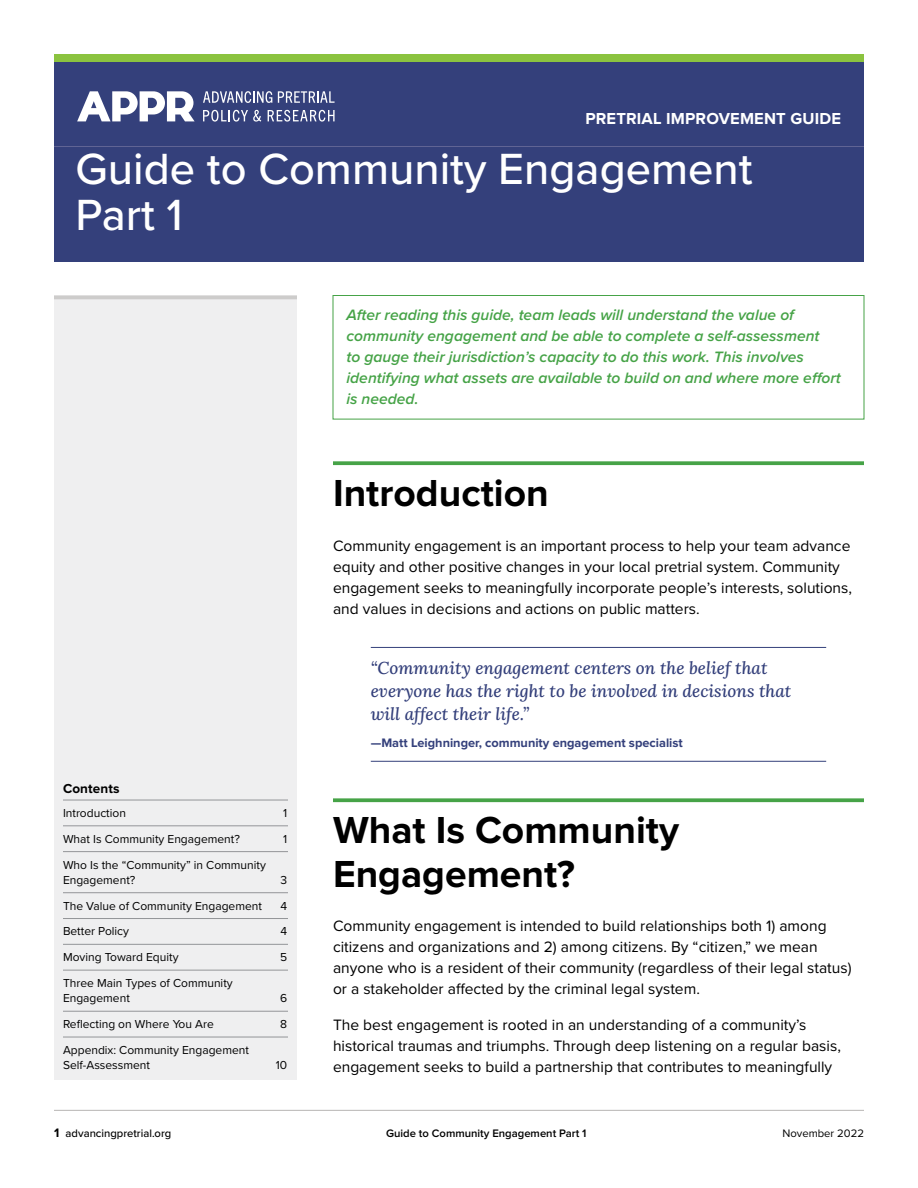
<style>
.page{position:relative;width:918px;height:1188px;background:#fff}
.page>*{position:absolute;margin:0;border:0;box-sizing:border-box;transform-origin:0 0}
.t1{font:500 45.3px/46.7px "Proxima Nova";color:#fff}
.t2{font:700 39px/43.5px "Proxima Nova";color:#000}
.Quote_Serif_in_Text{font:italic 500 17.25px/23.2px "Lora";color:#34407b}
.RF_TitleHead{font:700 16.5px "Proxima Nova";letter-spacing:.01em;color:#fff}
.Body{font:15.6px/21px "Proxima Nova";color:#000}
.Callout_BoxGreen{font:italic 600 15.6px/21px "Proxima Nova";color:#46a347}
.TOC_Head{font:700 13.5px "Proxima Nova";letter-spacing:.01em;color:#000}
.Quote_Name_in_Text{font:700 12.75px "Proxima Nova";color:#34407b}
.t3{font:12px/15.3px "Proxima Nova";color:#000}
.t4{font:600 11.25px "Proxima Nova";color:#000}
.t5{font:500 11.25px "Proxima Nova";color:#000}
.t6{font:11.25px "Proxima Nova";color:#000}
.s1{font-weight:700;font-size:12.75px}
</style>
<div class="page">
<div style="left:54px;top:296px;width:243px;height:784px;background:#efeff0"></div>
<hr style="left:54px;top:296px;width:243px;height:3px;background:#cdcccb">
<div style="left:54px;top:62px;width:810px;height:85px;background:#34407b"></div>
<svg style="left:203px;top:91px;width:69px;height:12px"></svg>
<svg style="left:278px;top:91px;width:57px;height:12px"></svg>
<svg style="left:203px;top:110px;width:58px;height:12px"></svg>
<svg style="left:268px;top:110px;width:67px;height:12px"></svg>
<svg style="left:77px;top:91px;width:118px;height:30px"></svg>
<div style="left:54px;top:54px;width:810px;height:8px;background:#8bc33f"></div>
<div style="left:54px;top:147px;width:810px;height:115px;background:#34407b"></div>
<div style="left:333px;top:295px;width:531px;height:124px;border:1px solid #46a347"></div>
<svg style="left:333px;top:461px;width:531px;height:4px;fill:#46a347"></svg>
<hr style="left:371px;top:647px;width:455px;height:1px;background:#34407b">
<hr style="left:371px;top:761px;width:455px;height:1px;background:#34407b">
<svg style="left:333px;top:798px;width:531px;height:4px;fill:#46a347"></svg>
<hr style="left:63px;top:800px;width:225px;height:1px;background:#939598">
<hr style="left:63px;top:825px;width:225px;height:1px;background:#939598">
<hr style="left:63px;top:851px;width:225px;height:1px;background:#939598">
<hr style="left:63px;top:892px;width:225px;height:1px;background:#939598">
<hr style="left:63px;top:918px;width:225px;height:1px;background:#939598">
<hr style="left:63px;top:944px;width:225px;height:1px;background:#939598">
<hr style="left:63px;top:970px;width:225px;height:1px;background:#939598">
<hr style="left:63px;top:1011px;width:225px;height:1px;background:#939598">
<hr style="left:63px;top:1037px;width:225px;height:1px;background:#939598">
<hr style="left:54px;top:1110px;width:810px;height:1px;background:#b8b5b4">
<p class="RF_TitleHead" style="left:585px;top:109px;width:257px">PRETRIAL IMPROVEMENT GUIDE</p>
<p class="t1" style="left:76px;top:144px;width:679px">Guide to Community Engagement<br>Part 1</p>
<p class="Callout_BoxGreen" style="left:346px;top:304px;width:496px">After reading this guide, team leads will understand the value of community engagement and be able to complete a self-assessment<br>to gauge their jurisdiction’s capacity to do this work. This involves identifying what assets are available to build on and where more effort is needed.</p>
<h1 class="t2" style="left:333px;top:472px;width:217px">Introduction</h1>
<p class="Body" style="left:333px;top:535px;width:521px">Community engagement is an important process to help your team advance equity and other positive changes in your local pretrial system. Community engagement seeks to meaningfully incorporate people’s interests, solutions, and values in decisions and actions on public matters.</p>
<p class="TOC_Head" style="left:63px;top:780px;width:58px">Contents</p>
<p class="t3" style="left:63px;top:805px;width:64px">Introduction</p>
<p class="t3" style="left:283px;top:805px;width:6px">1</p>
<p class="t3" style="left:63px;top:831px;width:178px">What Is Community Engagement?</p>
<p class="t3" style="left:283px;top:831px;width:6px">1</p>
<p class="t3" style="left:63px;top:856px;width:204px">Who Is the “Community” in Community<br>Engagement?</p>
<p class="t3" style="left:281px;top:872px;width:8px">3</p>
<p class="t3" style="left:63px;top:897px;width:200px">The Value of Community Engagement</p>
<p class="t3" style="left:281px;top:897px;width:8px">4</p>
<p class="t3" style="left:63px;top:923px;width:68px">Better Policy</p>
<p class="t3" style="left:281px;top:923px;width:8px">4</p>
<p class="t3" style="left:63px;top:949px;width:117px">Moving Toward Equity</p>
<p class="t3" style="left:280px;top:949px;width:9px">5</p>
<p class="t3" style="left:63px;top:975px;width:171px">Three Main Types of Community<br>Engagement</p>
<p class="t3" style="left:280px;top:990px;width:9px">6</p>
<p class="t3" style="left:63px;top:1016px;width:152px">Reflecting on Where You Are</p>
<p class="t3" style="left:280px;top:1016px;width:8px">8</p>
<p class="t3" style="left:63px;top:1042px;width:188px">Appendix: Community Engagement<br>Self-Assessment</p>
<p class="t3" style="left:276px;top:1057px;width:13px">10</p>
<p class="Quote_Serif_in_Text" style="left:371px;top:656px;width:422px">“Community engagement centers on the belief that everyone has the right to be involved in decisions that will affect their life.”</p>
<p class="Quote_Name_in_Text" style="left:371px;top:735px;width:314px">—Matt Leighninger, community engagement specialist</p>
<h1 class="t2" style="left:333px;top:809px;width:348px">What Is Community<br>Engagement?</h1>
<p class="Body" style="left:333px;top:915px;width:520px">Community engagement is intended to build relationships both 1) among citizens and organizations and 2) among citizens. By “citizen,” we mean anyone who is a resident of their community (regardless of their legal status) or a stakeholder affected by the criminal legal system.</p>
<p class="Body" style="left:333px;top:1014px;width:509px">The best engagement is rooted in an understanding of a community’s historical traumas and triumphs. Through deep listening on a regular basis, engagement seeks to build a partnership that contributes to meaningfully</p>
<p class="t5" style="left:54px;top:1125px;width:119px"><span class="s1">1</span> advancingpretrial.org</p>
<p class="t4" style="left:386px;top:1128px;width:202px">Guide to Community Engagement Part 1</p>
<p class="t6" style="left:783px;top:1125px;width:83px">November 2022</p>
</div>
